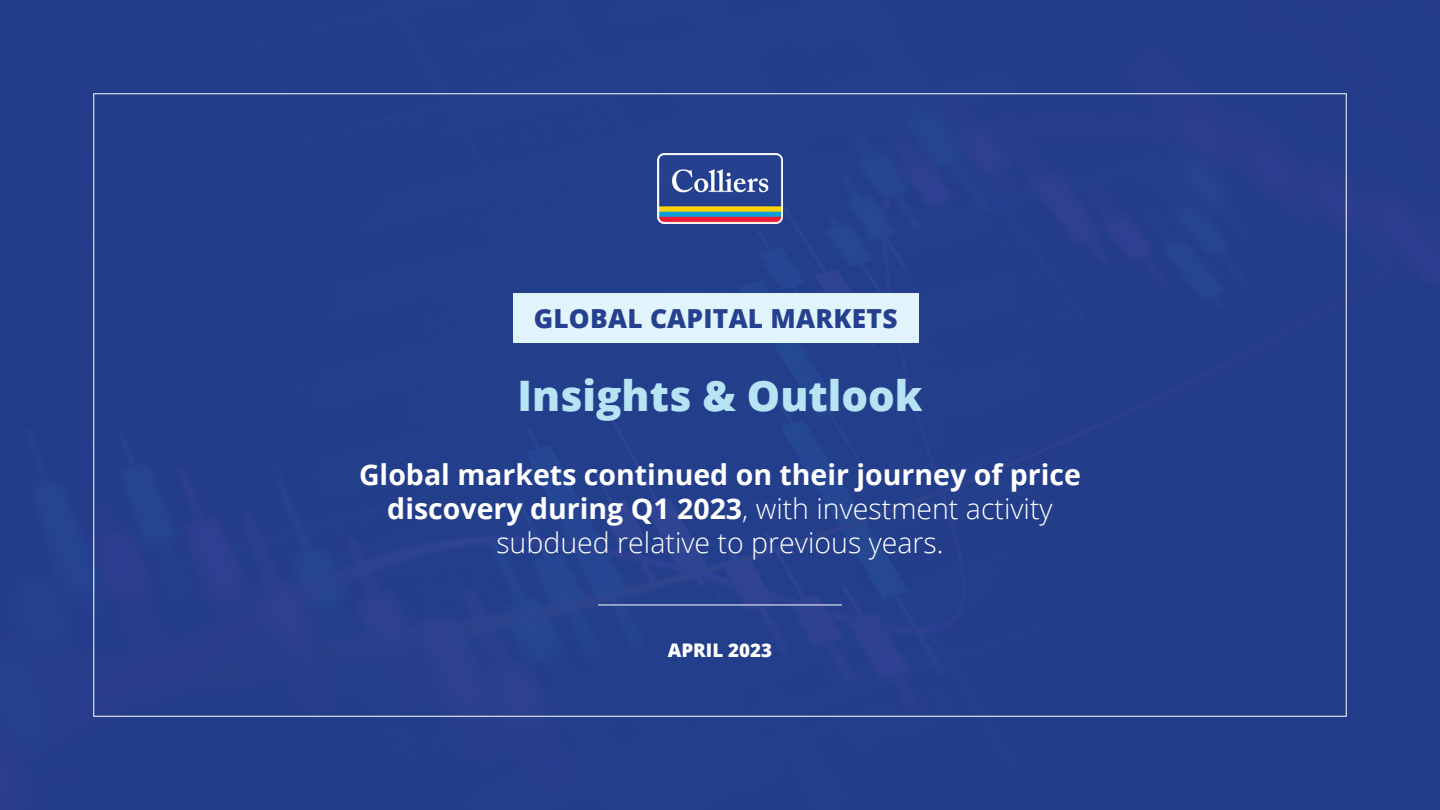
<style>
.page{position:relative;width:1440px;height:810px;background:#25408f}
.page>*{position:absolute;margin:0;border:0;box-sizing:border-box;transform-origin:0 0}
.t1{font:800 42px "Open Sans";color:#b7e4f4}
.t2{font:700 28.5px/34.2px "Open Sans";color:#fff;text-align:center}
.t3{font:800 26.25px "Open Sans";letter-spacing:.01em;color:#25408f}
.t4{font:800 18.75px "Open Sans";color:#fff}
.s1{font-weight:300}
</style>
<div class="page">
<img style="left:657px;top:153px;width:126px;height:71px">
<hr style="left:598px;top:605px;width:244px;height:1px;background:#fff">
<div style="left:513px;top:293px;width:405px;height:49px;background:#e2f4fb"></div>
<p class="t3" style="left:534px;top:298px;width:365px">GLOBAL CAPITAL MARKETS</p>
<p class="t1" style="left:517px;top:364px;width:407px">Insights &amp; Outlook</p>
<p class="t2" style="left:359px;top:457px;width:723px">Global markets continued on their journey of price discovery during Q1 2023<span class="s1">, with investment activity subdued relative to previous years.</span></p>
<p class="t4" style="left:668px;top:635px;width:106px">APRIL 2023</p>
</div>
